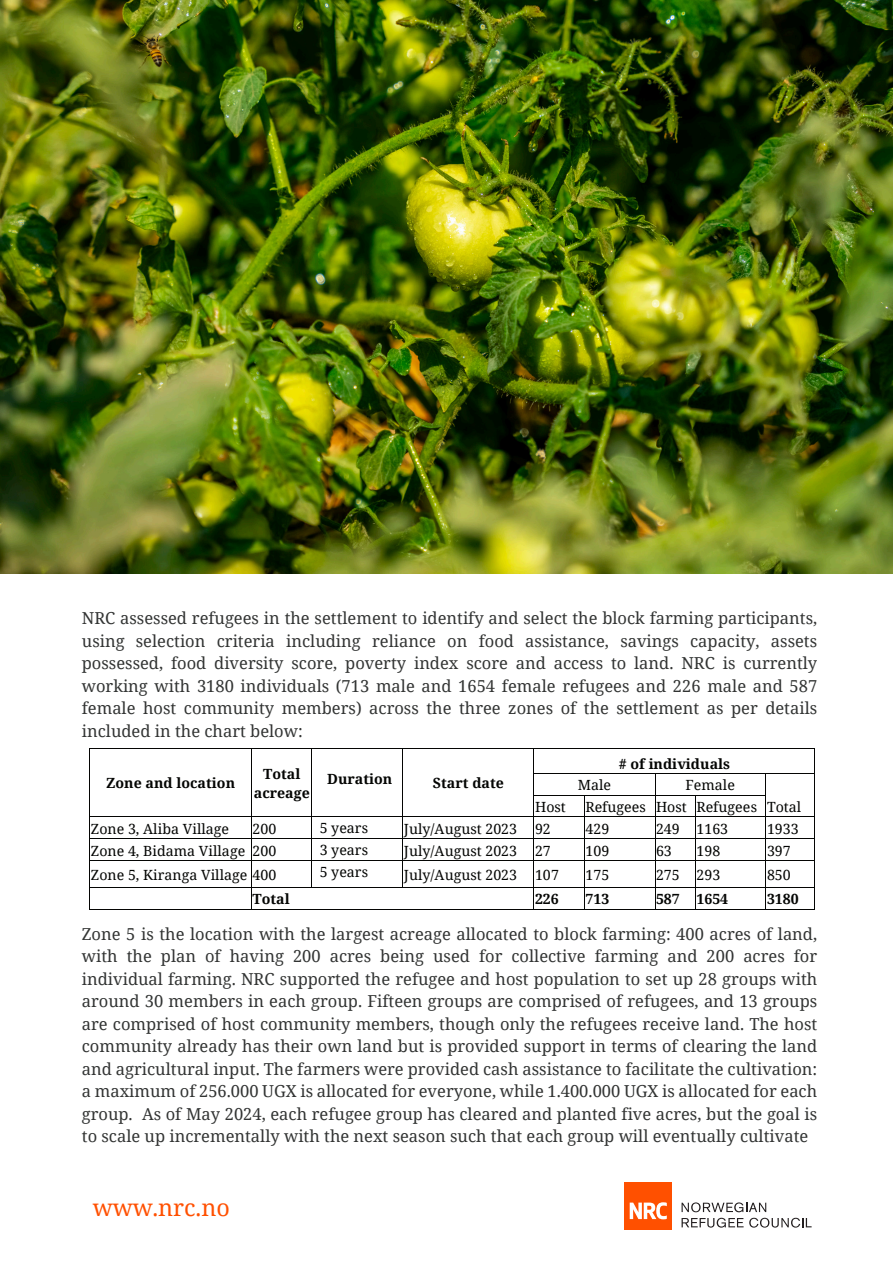
<style>
.page{position:relative;width:893px;height:1263px;background:#fff}
.page>*{position:absolute;margin:0;border:0;box-sizing:border-box;transform-origin:0 0}
.t1{font:23.25px "Noto Serif";color:#ff5000}
.t2{font:16.5px/22.5px "Noto Serif";color:#323433;text-align:justify}
.t3{font:14.1px "Noto Serif";letter-spacing:.005em;color:#040503}
.t4{font:700 14.1px/19px "Noto Serif";color:#040503;text-align:center}
</style>
<div class="page">
<hr style="left:90px;top:748px;width:161px;height:1px;background:#040503">
<hr style="left:252px;top:748px;width:59px;height:1px;background:#040503">
<hr style="left:312px;top:748px;width:90px;height:1px;background:#040503">
<hr style="left:403px;top:748px;width:131px;height:1px;background:#040503">
<hr style="left:534px;top:748px;width:280px;height:1px;background:#040503">
<hr style="left:534px;top:773px;width:121px;height:1px;background:#040503">
<hr style="left:655px;top:773px;width:110px;height:1px;background:#040503">
<hr style="left:766px;top:773px;width:48px;height:1px;background:#040503">
<hr style="left:534px;top:795px;width:50px;height:1px;background:#040503">
<hr style="left:585px;top:795px;width:70px;height:1px;background:#040503">
<hr style="left:655px;top:795px;width:40px;height:1px;background:#040503">
<hr style="left:696px;top:795px;width:69px;height:1px;background:#040503">
<hr style="left:90px;top:816px;width:161px;height:1px;background:#040503">
<hr style="left:252px;top:816px;width:59px;height:1px;background:#040503">
<hr style="left:312px;top:816px;width:90px;height:1px;background:#040503">
<hr style="left:403px;top:816px;width:131px;height:1px;background:#040503">
<hr style="left:534px;top:816px;width:50px;height:1px;background:#040503">
<hr style="left:585px;top:816px;width:70px;height:1px;background:#040503">
<hr style="left:655px;top:816px;width:40px;height:1px;background:#040503">
<hr style="left:696px;top:816px;width:69px;height:1px;background:#040503">
<hr style="left:766px;top:816px;width:48px;height:1px;background:#040503">
<hr style="left:90px;top:838px;width:161px;height:1px;background:#040503">
<hr style="left:252px;top:838px;width:59px;height:1px;background:#040503">
<hr style="left:312px;top:838px;width:90px;height:1px;background:#040503">
<hr style="left:403px;top:838px;width:131px;height:1px;background:#040503">
<hr style="left:534px;top:838px;width:50px;height:1px;background:#040503">
<hr style="left:585px;top:838px;width:70px;height:1px;background:#040503">
<hr style="left:655px;top:838px;width:40px;height:1px;background:#040503">
<hr style="left:696px;top:838px;width:69px;height:1px;background:#040503">
<hr style="left:766px;top:838px;width:48px;height:1px;background:#040503">
<hr style="left:90px;top:860px;width:161px;height:1px;background:#040503">
<hr style="left:252px;top:860px;width:59px;height:1px;background:#040503">
<hr style="left:312px;top:860px;width:90px;height:1px;background:#040503">
<hr style="left:403px;top:860px;width:131px;height:1px;background:#040503">
<hr style="left:534px;top:860px;width:50px;height:1px;background:#040503">
<hr style="left:585px;top:860px;width:70px;height:1px;background:#040503">
<hr style="left:655px;top:860px;width:40px;height:1px;background:#040503">
<hr style="left:696px;top:860px;width:69px;height:1px;background:#040503">
<hr style="left:766px;top:860px;width:48px;height:1px;background:#040503">
<hr style="left:90px;top:887px;width:161px;height:1px;background:#040503">
<hr style="left:252px;top:887px;width:59px;height:1px;background:#040503">
<svg style="left:311px;top:748px;width:1px;height:140px"></svg>
<hr style="left:312px;top:887px;width:90px;height:1px;background:#040503">
<svg style="left:402px;top:748px;width:1px;height:140px"></svg>
<hr style="left:403px;top:887px;width:131px;height:1px;background:#040503">
<hr style="left:534px;top:887px;width:50px;height:1px;background:#040503">
<hr style="left:585px;top:887px;width:70px;height:1px;background:#040503">
<hr style="left:655px;top:887px;width:40px;height:1px;background:#040503">
<hr style="left:696px;top:887px;width:69px;height:1px;background:#040503">
<hr style="left:766px;top:887px;width:48px;height:1px;background:#040503">
<hr style="left:90px;top:909px;width:161px;height:1px;background:#040503">
<svg style="left:251px;top:748px;width:1px;height:162px"></svg>
<hr style="left:252px;top:909px;width:282px;height:1px;background:#040503">
<hr style="left:534px;top:909px;width:50px;height:1px;background:#040503">
<svg style="left:584px;top:795px;width:1px;height:115px"></svg>
<hr style="left:585px;top:909px;width:70px;height:1px;background:#040503">
<svg style="left:655px;top:774px;width:1px;height:135px"></svg>
<hr style="left:655px;top:909px;width:40px;height:1px;background:#040503">
<svg style="left:695px;top:795px;width:1px;height:115px"></svg>
<hr style="left:696px;top:909px;width:69px;height:1px;background:#040503">
<svg style="left:765px;top:773px;width:1px;height:137px"></svg>
<hr style="left:766px;top:909px;width:48px;height:1px;background:#040503">
<svg style="left:814px;top:748px;width:1px;height:162px"></svg>
<div style="left:625px;top:1182px;width:47px;height:47px;background:#ff5000"></div>
<svg style="left:630px;top:1202px;width:37px;height:17px"></svg>
<svg style="left:682px;top:1202px;width:84px;height:10px"></svg>
<svg style="left:682px;top:1218px;width:130px;height:9px"></svg>
<img style="left:0;top:0;width:893px;height:573px">
<p class="t2" style="left:82px;top:607px;width:737px">NRC assessed refugees in the settlement to identify and select the block farming participants, using selection criteria including reliance on food assistance, savings capacity, assets possessed, food diversity score, poverty index score and access to land. NRC is currently working with 3180 individuals (713 male and 1654 female refugees and 226 male and 587 female host community members) across the three zones of the settlement as per details included in the chart below:</p>
<p class="t4" style="left:106px;top:773px;width:131px">Zone and location</p>
<p class="t4" style="left:254px;top:764px;width:58px">Total acreage</p>
<p class="t4" style="left:327px;top:769px;width:67px">Duration</p>
<p class="t4" style="left:433px;top:773px;width:73px">Start date</p>
<p class="t4" style="left:619px;top:753px;width:113px"># of individuals</p>
<p class="t3" style="left:578px;top:776px;width:35px">Male</p>
<p class="t3" style="left:686px;top:776px;width:51px">Female</p>
<p class="t3" style="left:535px;top:797px;width:32px">Host</p>
<p class="t3" style="left:585px;top:797px;width:217px">Refugees Host Refugees Total</p>
<p class="t3" style="left:91px;top:819px;width:140px">Zone 3, Aliba Village</p>
<p class="t3" style="left:253px;top:819px;width:25px">200</p>
<p class="t3" style="left:320px;top:818px;width:50px">5 years</p>
<p class="t3" style="left:404px;top:819px;width:115px">July/August 2023</p>
<p class="t3" style="left:535px;top:819px;width:17px">92</p>
<p class="t3" style="left:585px;top:819px;width:25px">429</p>
<p class="t3" style="left:656px;top:819px;width:74px">249 1163</p>
<p class="t3" style="left:767px;top:819px;width:33px">1933</p>
<p class="t3" style="left:91px;top:841px;width:187px">Zone 4, Bidama Village 200</p>
<p class="t3" style="left:320px;top:840px;width:50px">3 years</p>
<p class="t3" style="left:404px;top:841px;width:115px">July/August 2023</p>
<p class="t3" style="left:535px;top:841px;width:17px">27</p>
<p class="t3" style="left:585px;top:841px;width:25px">109</p>
<p class="t3" style="left:656px;top:841px;width:17px">63</p>
<p class="t3" style="left:696px;top:841px;width:25px">198</p>
<p class="t3" style="left:767px;top:841px;width:25px">397</p>
<p class="t3" style="left:91px;top:865px;width:187px">Zone 5, Kiranga Village 400</p>
<p class="t3" style="left:320px;top:862px;width:50px">5 years</p>
<p class="t3" style="left:404px;top:865px;width:115px">July/August 2023</p>
<p class="t3" style="left:535px;top:865px;width:25px">107</p>
<p class="t3" style="left:585px;top:865px;width:25px">175</p>
<p class="t3" style="left:656px;top:865px;width:66px">275 293</p>
<p class="t3" style="left:767px;top:865px;width:25px">850</p>
<p class="t4" style="left:253px;top:889px;width:39px">Total</p>
<p class="t4" style="left:535px;top:889px;width:25px">226</p>
<p class="t4" style="left:585px;top:889px;width:25px">713</p>
<p class="t4" style="left:656px;top:889px;width:74px">587 1654</p>
<p class="t4" style="left:767px;top:889px;width:33px">3180</p>
<p class="t2" style="left:82px;top:922px;width:737px">Zone 5 is the location with the largest acreage allocated to block farming: 400 acres of land, with the plan of having 200 acres being used for collective farming and 200 acres for individual farming. NRC supported the refugee and host population to set up 28 groups with around 30 members in each group. Fifteen groups are comprised of refugees, and 13 groups are comprised of host community members, though only the refugees receive land. The host community already has their own land but is provided support in terms of clearing the land and agricultural input. The farmers were provided cash assistance to facilitate the cultivation: a maximum of 256.000 UGX is allocated for everyone, while 1.400.000 UGX is allocated for each group. As of May 2024, each refugee group has cleared and planted five acres, but the goal is to scale up incrementally with the next season such that each group will eventually cultivate</p>
<h1 class="t1" style="left:93px;top:1192px;width:139px">www.nrc.no</h1>
</div>
